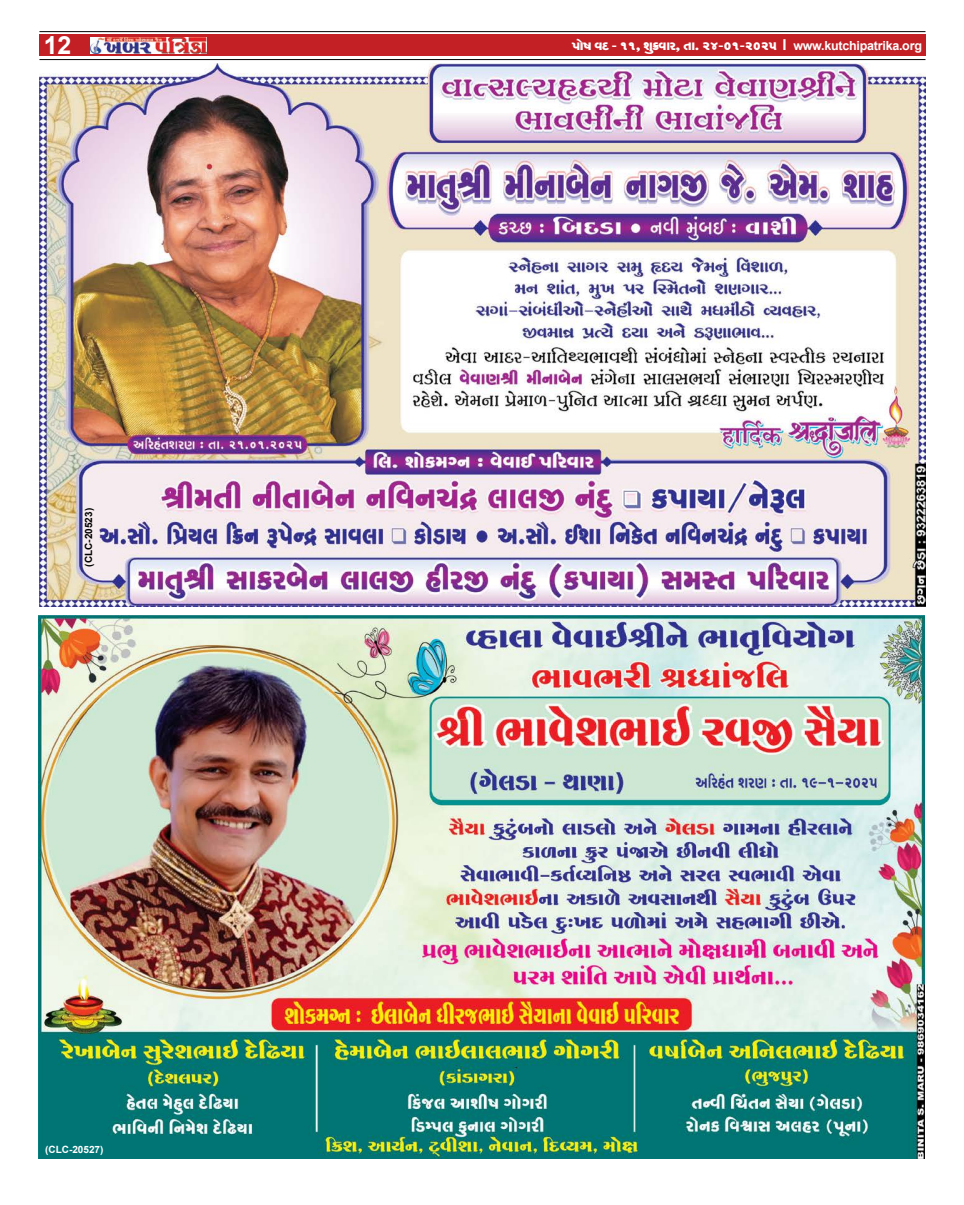
<style>
.page{position:relative;width:964px;height:1205px;background:#fff}
.page>*{position:absolute;margin:0;border:0;box-sizing:border-box;transform-origin:0 0}
.t1{font:700 25px "Arial";color:#fff}
.t2{font:15px "SHREE GUJ7";letter-spacing:-.02em;color:#fff}
.t3{font:700 10px "Arial";color:#fff}
.t4{font:700 10px "Arial";color:#000}
.s1{font-family:"Arial";font-weight:700}
.s2{font-family:"Arial";font-weight:700;font-size:12.5px}
</style>
<div class="page">
<div style="left:39px;top:35px;width:887px;height:21px;background:#c22025"></div>
<hr style="left:39px;top:59px;width:886px;height:1px;background:#000">
<hr style="left:39px;top:31px;width:886px;height:1px;background:#000">
<img style="left:90px;top:37px;width:116px;height:17px">
<img style="left:39px;top:615px;width:886px;height:543px">
<img style="left:39px;top:63px;width:886px;height:543px">
<h1 class="t1" style="left:44px;top:27px;width:29px">12</h1>
<p class="t2" style="left:572px;top:39px;width:352px">‘p¡j hv$ - 11, iy¾$hpf, sp. 24-01-2025 <span class="s1">I</span> <span class="s2">www.kutchipatrika.org</span></p>
<p class="t4" style="left:82px;top:566px;width:60px;rotate:-90deg">(CLC-20523)</p>
<p class="t3" style="left:45px;top:1142px;width:60px">(CLC-20527)</p>
</div>
